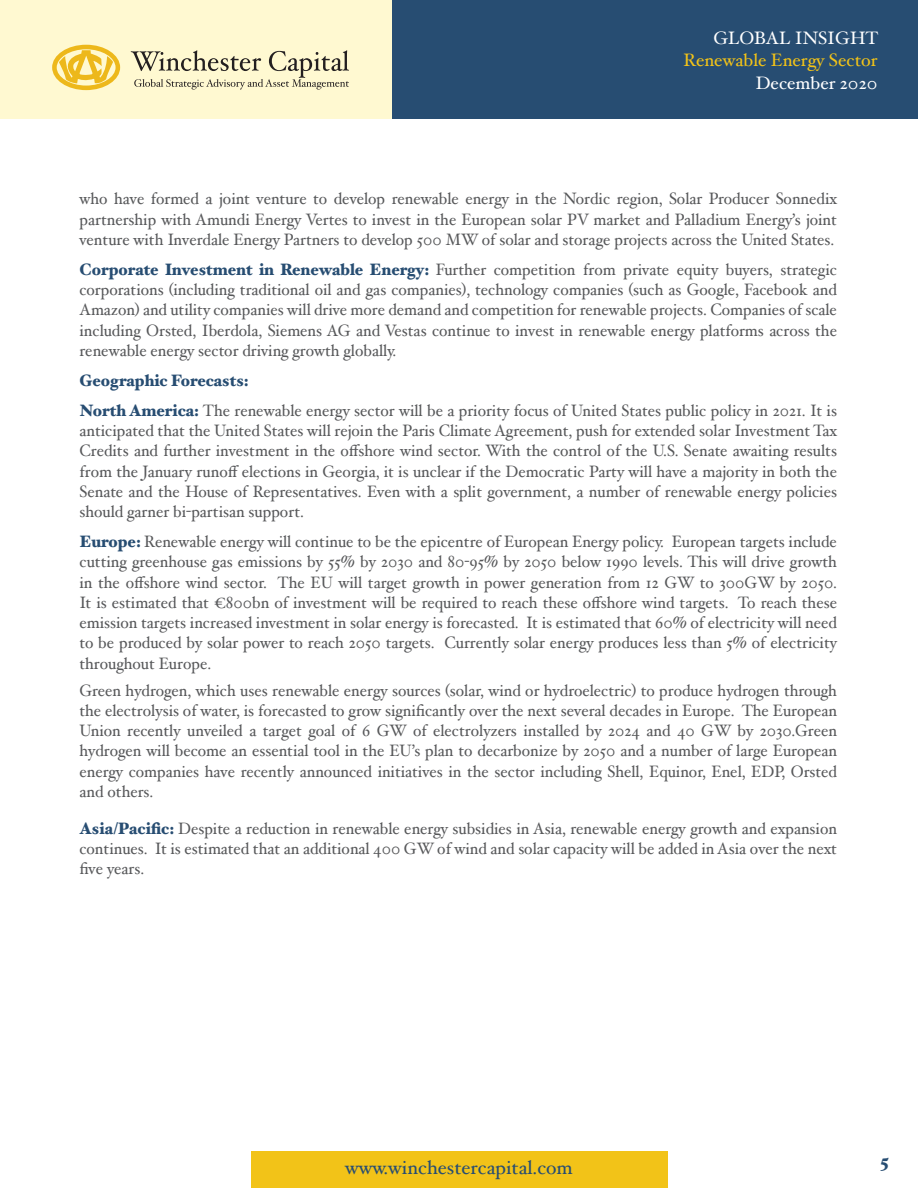
<style>
.page{position:relative;width:918px;height:1188px;background:#fff}
.page>*{position:absolute;margin:0;border:0;box-sizing:border-box;transform-origin:0 0}
.t1{font:19.5px "Hoefler Text";color:#274d72}
.t2{font:18px/22.5px "Hoefler Text";color:#f2c318;text-align:right}
.t3{font:18px "Hoefler Text";color:#fff}
.t4{font:900 18px "Hoefler Text";color:#274d72}
.t5{font:16.5px/20.2px "Hoefler Text";color:#57585a;text-align:justify;scale:.95 1}
.t6{font:900 16.5px "Hoefler Text";color:#274d72;scale:.95 1}
.s1{color:#fff}
.s2{font-weight:900;color:#274d72}
</style>
<div class="page">
<div style="left:0;top:0;width:392px;height:119px;background:#fff9d1"></div>
<svg style="left:52px;top:45px;width:68px;height:45px"></svg>
<svg style="left:131px;top:50px;width:218px;height:40px"></svg>
<div style="left:392px;top:0;width:526px;height:119px;background:#274d72"></div>
<div style="left:251px;top:1151px;width:416px;height:37px;background:#f2c318"></div>
<p class="t2" style="left:684px;top:26px;width:196px"><span class="s1">GLOBAL INSIGHT<br></span>Renewable Energy Sector</p>
<p class="t3" style="left:756px;top:72px;width:123px">December 2020</p>
<p class="t5" style="left:80px;top:189px;width:799px">who have formed a joint venture to develop renewable energy in the Nordic region, Solar Producer Sonnedix partnership with Amundi Energy Vertes to invest in the European solar PV market and Palladium Energy’s joint venture with Inverdale Energy Partners to develop 500 MW of solar and storage projects across the United States.</p>
<p class="t5" style="left:80px;top:259px;width:799px"><span class="s2">Corporate Investment in Renewable Energy:</span> Further competition from private equity buyers, strategic corporations (including traditional oil and gas companies), technology companies (such as Google, Facebook and Amazon) and utility companies will drive more demand and competition for renewable projects. Companies of scale including Orsted, Iberdola, Siemens AG and Vestas continue to invest in renewable energy platforms across the renewable energy sector driving growth globally.</p>
<p class="t6" style="left:80px;top:371px;width:180px">Geographic Forecasts:</p>
<p class="t5" style="left:80px;top:400px;width:799px"><span class="s2">North America:</span> The renewable energy sector will be a priority focus of United States public policy in 2021. It is anticipated that the United States will rejoin the Paris Climate Agreement, push for extended solar Investment Tax Credits and further investment in the offshore wind sector. With the control of the U.S. Senate awaiting results from the January runoff elections in Georgia, it is unclear if the Democratic Party will have a majority in both the Senate and the House of Representatives. Even with a split government, a number of renewable energy policies should garner bi-partisan support.</p>
<p class="t5" style="left:80px;top:531px;width:799px"><span class="s2">Europe:</span> Renewable energy will continue to be the epicentre of European Energy policy. European targets include cutting greenhouse gas emissions by 55% by 2030 and 80-95% by 2050 below 1990 levels. This will drive growth in the offshore wind sector. The EU will target growth in power generation from 12 GW to 300GW by 2050.<br>It is estimated that €800bn of investment will be required to reach these offshore wind targets. To reach these emission targets increased investment in solar energy is forecasted. It is estimated that 60% of electricity will need to be produced by solar power to reach 2050 targets. Currently solar energy produces less than 5% of electricity throughout Europe.</p>
<p class="t5" style="left:80px;top:680px;width:799px">Green hydrogen, which uses renewable energy sources (solar, wind or hydroelectric) to produce hydrogen through the electrolysis of water, is forecasted to grow significantly over the next several decades in Europe. The European Union recently unveiled a target goal of 6 GW of electrolyzers installed by 2024 and 40 GW by 2030.Green hydrogen will become an essential tool in the EU’s plan to decarbonize by 2050 and a number of large European energy companies have recently announced initiatives in the sector including Shell, Equinor, Enel, EDP, Orsted and others.</p>
<p class="t5" style="left:80px;top:818px;width:799px"><span class="s2">Asia/Pacific:</span> Despite a reduction in renewable energy subsidies in Asia, renewable energy growth and expansion continues. It is estimated that an additional 400 GW of wind and solar capacity will be added in Asia over the next five years.</p>
<p class="t1" style="left:345px;top:1156px;width:229px">www.winchestercapital.com</p>
<p class="t4" style="left:880px;top:1151px;width:11px">5</p>
</div>
